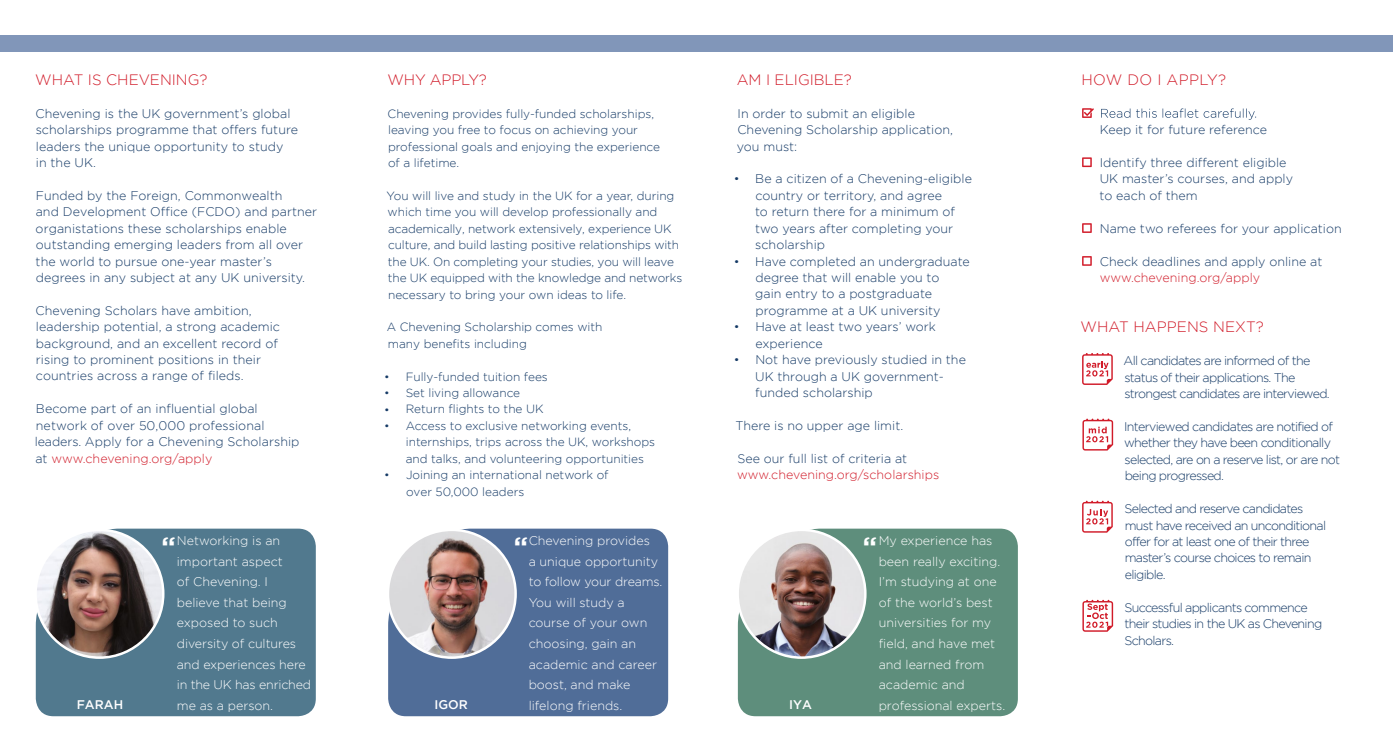
<style>
.page{position:relative;width:1393px;height:745px;background:#fff}
.page>*{position:absolute;margin:0;border:0;box-sizing:border-box;transform-origin:0 0}
.t1{font:700 25px "Gotham Pro";color:#fff;scale:1.05 1}
.t2{font:300 15px "Gotham";color:#d11b29}
.t3{font:300 15px "Gotham";letter-spacing:.02em;color:#d11b29}
.t4{font:300 12.5px/16.4px "Gotham";color:#153a66}
.t5{font:300 12.5px/20.6px "Gotham";color:#fff}
.t6{font:300 12.5px/16.4px "Gotham";letter-spacing:-.055em;color:#153a66}
.t7{font:300 12.5px/16.4px "Gotham";color:#d11b29}
.t8{font:500 12.5px "Gotham";color:#fff}
.t9{font:300 11.88px/16.4px "Gotham";letter-spacing:-.005em;color:#153a66}
.s1{color:#d11b29}
.s2{color:#153a66}
</style>
<div class="page">
<div style="left:36px;top:528px;width:280px;height:187px;background:#51798e"></div>
<div style="left:388px;top:528px;width:280px;height:187px;background:#506d98"></div>
<div style="left:738px;top:528px;width:280px;height:187px;background:#5e8e7c"></div>
<svg style="left:1082px;top:108px;width:11px;height:10px"></svg>
<svg style="left:1082px;top:157px;width:9px;height:10px"></svg>
<svg style="left:1082px;top:223px;width:9px;height:10px"></svg>
<svg style="left:1082px;top:256px;width:9px;height:9px"></svg>
<img style="left:36px;top:529px;width:127px;height:128px;border-radius:64px">
<img style="left:388px;top:529px;width:127px;height:128px;border-radius:64px">
<img style="left:737px;top:529px;width:128px;height:128px;border-radius:64px">
<svg style="left:1101px;top:108px;width:155px;height:12px"></svg>
<div style="left:0;top:35px;width:1393px;height:17px;background:#8196b9"></div>
<svg style="left:1082px;top:353px;width:30px;height:31px"></svg>
<svg style="left:1082px;top:418px;width:31px;height:32px"></svg>
<svg style="left:1082px;top:500px;width:30px;height:32px"></svg>
<svg style="left:1082px;top:599px;width:31px;height:32px"></svg>
<p class="t2" style="left:35px;top:71px;width:174px">WHAT IS CHEVENING?</p>
<p class="t3" style="left:1081px;top:71px;width:146px">HOW DO I APPLY?</p>
<p class="t2" style="left:737px;top:71px;width:117px">AM I ELIGIBLE?</p>
<p class="t2" style="left:388px;top:71px;width:101px">WHY APPLY?</p>
<p class="t4" style="left:36px;top:105px;width:264px">Chevening is the UK government’s global scholarships programme that offers future leaders the unique opportunity to study<br>in the UK.</p>
<p class="t4" style="left:36px;top:187px;width:248px">Funded by the Foreign, Commonwealth</p>
<p class="t4" style="left:36px;top:220px;width:271px">organistations these scholarships enable outstanding emerging leaders from all over the world to pursue one-year master’s degrees in any subject at any UK university.</p>
<p class="t4" style="left:36px;top:302px;width:246px">Chevening Scholars have ambition, leadership potential, a strong academic background, and an excellent record of rising to prominent positions in their</p>
<p class="t4" style="left:36px;top:203px;width:283px">and Development Office (FCDO) and partner</p>
<p class="t4" style="left:36px;top:367px;width:209px">countries across a range of fileds.</p>
<p class="t4" style="left:36px;top:400px;width:223px">Become part of an influential global</p>
<p class="t4" style="left:35px;top:417px;width:266px">network of over 50,000 professional leaders. Apply for a Chevening Scholarship at <span class="s1">www.chevening.org/apply</span></p>
<p class="t9" style="left:387px;top:105px;width:274px">Chevening provides fully-funded scholarships, leaving you free to focus on achieving your professional goals and enjoying the experience of a lifetime.</p>
<p class="t9" style="left:387px;top:187px;width:297px">You will live and study in the UK for a year, during which time you will develop professionally and academically, network extensively, experience UK culture, and build lasting positive relationships with the UK. On completing your studies, you will leave the UK equipped with the knowledge and networks necessary to bring your own ideas to life.</p>
<p class="t9" style="left:387px;top:318px;width:217px">A Chevening Scholarship comes with</p>
<p class="t9" style="left:384px;top:368px;width:165px">• Fully-funded tuition fees</p>
<p class="t9" style="left:384px;top:384px;width:137px">• Set living allowance •</p>
<p class="t9" style="left:406px;top:417px;width:251px;text-indent:-22px">• Access to exclusive networking events, internships, trips across the UK, workshops and talks, and volunteering opportunities</p>
<p class="t9" style="left:406px;top:466px;width:204px;text-indent:-22px">• Joining an international network of over 50,000 leaders</p>
<p class="t9" style="left:388px;top:335px;width:141px">many benefits including</p>
<p class="t9" style="left:406px;top:400px;width:139px">Return flights to the UK</p>
<p class="t4" style="left:737px;top:105px;width:218px">In order to submit an eligible<br>Chevening Scholarship application, you must:</p>
<p class="t4" style="left:755px;top:170px;width:218px;text-indent:-21px">• Be a citizen of a Chevening-eligible country or territory, and agree<br>to return there for a minimum of two years after completing your scholarship</p>
<p class="t4" style="left:755px;top:252px;width:216px;text-indent:-21px">• Have completed an undergraduate degree that will enable you to<br>gain entry to a postgraduate programme at a UK university</p>
<p class="t4" style="left:755px;top:318px;width:182px;text-indent:-22px">• Have at least two years’ work experience</p>
<p class="t4" style="left:755px;top:351px;width:212px;text-indent:-21px">• Not have previously studied in the<br>UK through a UK government&shy;funded scholarship</p>
<p class="t4" style="left:735px;top:417px;width:169px">There is no upper age limit.</p>
<p class="t7" style="left:737px;top:449px;width:203px"><span class="s2">See our full list of criteria at </span>www.chevening.org/scholarships</p>
<p class="t5" style="left:177px;top:530px;width:136px">Networking is an important aspect<br>of Chevening. I believe that being exposed to such diversity of cultures and experiences here in the UK has enriched me as a person.</p>
<p class="t5" style="left:529px;top:530px;width:135px">Chevening provides<br>a unique opportunity to follow your dreams.<br>You will study a course of your own choosing, gain an academic and career boost, and make lifelong friends.</p>
<p class="t5" style="left:878px;top:530px;width:128px">My experience has been really exciting.<br>I’m studying at one of the world’s best universities for my field, and have met and learned from academic and professional experts.</p>
<p class="t1" style="left:161px;top:531px;width:15px">“</p>
<p class="t1" style="left:514px;top:531px;width:15px">“</p>
<p class="t1" style="left:862px;top:531px;width:15px">“</p>
<p class="t8" style="left:77px;top:697px;width:48px">FARAH</p>
<p class="t8" style="left:434px;top:697px;width:35px">IGOR</p>
<p class="t8" style="left:789px;top:697px;width:24px">IYA</p>
<p class="t4" style="left:1099px;top:121px;width:169px">Keep it for future reference</p>
<p class="t4" style="left:1099px;top:154px;width:195px">Identify three different eligible<br>UK master’s courses, and apply to each of them</p>
<p class="t4" style="left:1099px;top:220px;width:243px">Name two referees for your application</p>
<p class="t4" style="left:1099px;top:253px;width:224px">Check deadlines and apply online at <span class="s1">www.chevening.org/apply</span></p>
<p class="t2" style="left:1080px;top:318px;width:185px">WHAT HAPPENS NEXT?</p>
<p class="t6" style="left:1123px;top:352px;width:208px">All candidates are informed of the status of their applications. The strongest candidates are interviewed.</p>
<p class="t6" style="left:1124px;top:434px;width:208px">whether they have been conditionally</p>
<p class="t6" style="left:1124px;top:418px;width:210px">Interviewed candidates are notified of</p>
<p class="t6" style="left:1124px;top:450px;width:217px">selected, are on a reserve list, or are not being progressed.</p>
<p class="t6" style="left:1124px;top:500px;width:203px">Selected and reserve candidates must have received an unconditional offer for at least one of their three master’s course choices to remain eligible.</p>
<p class="t6" style="left:1124px;top:598px;width:199px">Successful applicants commence their studies in the UK as Chevening<br>Scholars.</p>
</div>
